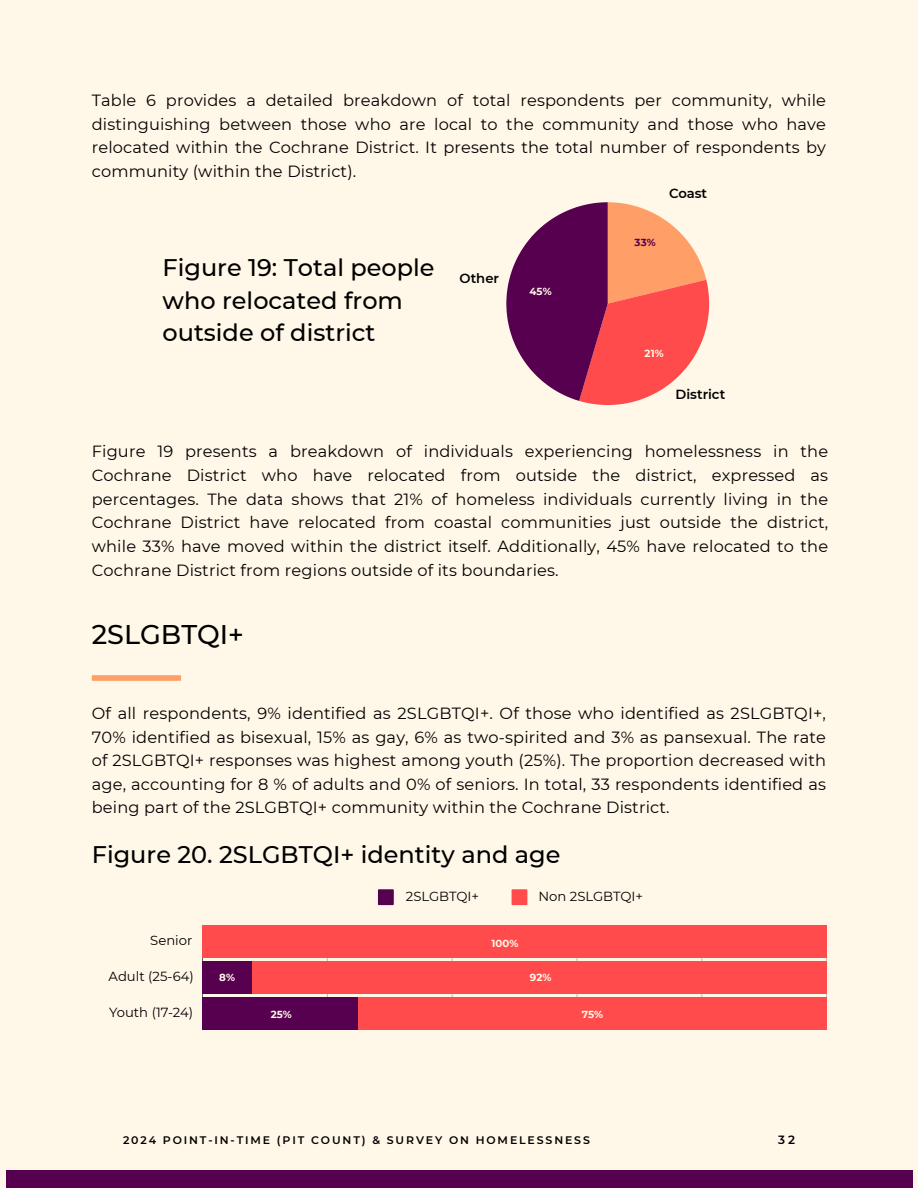
<style>
.page{position:relative;width:918px;height:1188px;background:#fff8e8}
.page>*{position:absolute;margin:0;border:0;box-sizing:border-box;transform-origin:0 0}
.t1{font:500 27px "Montserrat";color:#000}
.t2{font:500 24px/32.7px "Montserrat";color:#000}
.t3{font:16.2px/23.7px "Montserrat";letter-spacing:.01em;color:#000;text-align:justify}
.t4{font:13.2px "Montserrat";color:#000}
.t5{font:600 13.2px "Montserrat";color:#000}
.t6{font:600 12px "Montserrat";color:#000}
.t7{font:600 10.95px "Montserrat";letter-spacing:.17em;color:#000}
.t8{font:700 10.2px "Montserrat";letter-spacing:.01em;color:#fff8e8}
.t9{font:700 10.2px "Montserrat";color:#580050}
</style>
<div class="page">
<div style="left:6px;top:1170px;width:906px;height:18px;background:#580050"></div>
<div style="left:92px;top:675px;width:89px;height:6px;background:#ff9e66"></div>
<svg style="left:378px;top:889px;width:16px;height:16px"></svg>
<svg style="left:512px;top:889px;width:15px;height:16px"></svg>
<hr style="left:327px;top:925px;width:1px;height:105px;background:#cac4b7">
<hr style="left:452px;top:925px;width:1px;height:105px;background:#d5cfc1">
<hr style="left:576px;top:925px;width:1px;height:105px;background:#dfd8ca">
<hr style="left:701px;top:925px;width:1px;height:105px;background:#d4cec0">
<hr style="left:826px;top:925px;width:1px;height:105px;background:#c9c3b6">
<div style="left:203px;top:925px;width:624px;height:33px;background:#ff4b4b"></div>
<div style="left:203px;top:961px;width:49px;height:33px;background:#580050"></div>
<div style="left:252px;top:961px;width:575px;height:33px;background:#ff4b4b"></div>
<div style="left:203px;top:997px;width:156px;height:33px;background:#580050"></div>
<div style="left:359px;top:997px;width:468px;height:33px;background:#ff4b4b"></div>
<svg style="left:506px;top:202px;width:203px;height:203px"></svg>
<div style="left:666px;top:400px;width:82px;height:34px;background:#fff8e8"></div>
<div style="left:670px;top:203px;width:82px;height:18px;background:#fff8e8"></div>
<p class="t3" style="left:92px;top:89px;width:736px">Table 6 provides a detailed breakdown of total respondents per community, while distinguishing between those who are local to the community and those who have relocated within the Cochrane District. It presents the total number of respondents by community (within the District).</p>
<p class="t2" style="left:163px;top:251px;width:274px">Figure 19: Total people who relocated from outside of district</p>
<p class="t5" style="left:460px;top:270px;width:41px">Other</p>
<p class="t8" style="left:529px;top:285px;width:24px">45%</p>
<p class="t5" style="left:669px;top:185px;width:40px">Coast</p>
<p class="t9" style="left:635px;top:236px;width:23px">33%</p>
<p class="t8" style="left:645px;top:347px;width:21px">21%</p>
<p class="t5" style="left:676px;top:386px;width:51px">District</p>
<p class="t3" style="left:92px;top:440px;width:738px">Figure 19 presents a breakdown of individuals experiencing homelessness in the Cochrane District who have relocated from outside the district, expressed as percentages. The data shows that 21% of homeless individuals currently living in the Cochrane District have relocated from coastal communities just outside the district, while 33% have moved within the district itself. Additionally, 45% have relocated to the Cochrane District from regions outside of its boundaries.</p>
<p class="t1" style="left:92px;top:618px;width:154px">2SLGBTQI+</p>
<p class="t3" style="left:92px;top:701px;width:736px">Of all respondents, 9% identified as 2SLGBTQI+. Of those who identified as 2SLGBTQI+, 70% identified as bisexual, 15% as gay, 6% as two-spirited and 3% as pansexual. The rate of 2SLGBTQI+ responses was highest among youth (25%). The proportion decreased with age, accounting for 8 % of adults and 0% of seniors. In total, 33 respondents identified as being part of the 2SLGBTQI+ community within the Cochrane District.</p>
<h3 class="t2" style="left:92px;top:838px;width:470px">Figure 20. 2SLGBTQI+ identity and age</h3>
<p class="t4" style="left:150px;top:932px;width:44px">Senior</p>
<p class="t4" style="left:109px;top:968px;width:87px">Adult (25-64)</p>
<p class="t4" style="left:109px;top:1004px;width:85px">Youth (17-24)</p>
<p class="t8" style="left:219px;top:971px;width:17px">8%</p>
<h3 class="t8" style="left:271px;top:1008px;width:23px">25%</h3>
<p class="t4" style="left:406px;top:888px;width:75px">2SLGBTQI+</p>
<p class="t4" style="left:538px;top:888px;width:106px">Non 2SLGBTQI+</p>
<h1 class="t8" style="left:491px;top:937px;width:29px">100%</h1>
<h2 class="t8" style="left:530px;top:971px;width:23px">92%</h2>
<p class="t8" style="left:582px;top:1008px;width:23px">75%</p>
<h2 class="t7" style="left:123px;top:1133px;width:468px">2024 POINT-IN-TIME (PIT COUNT) &amp; SURVEY ON HOMELESSNESS</h2>
<h3 class="t6" style="left:778px;top:1132px;width:18px">32</h3>
</div>
